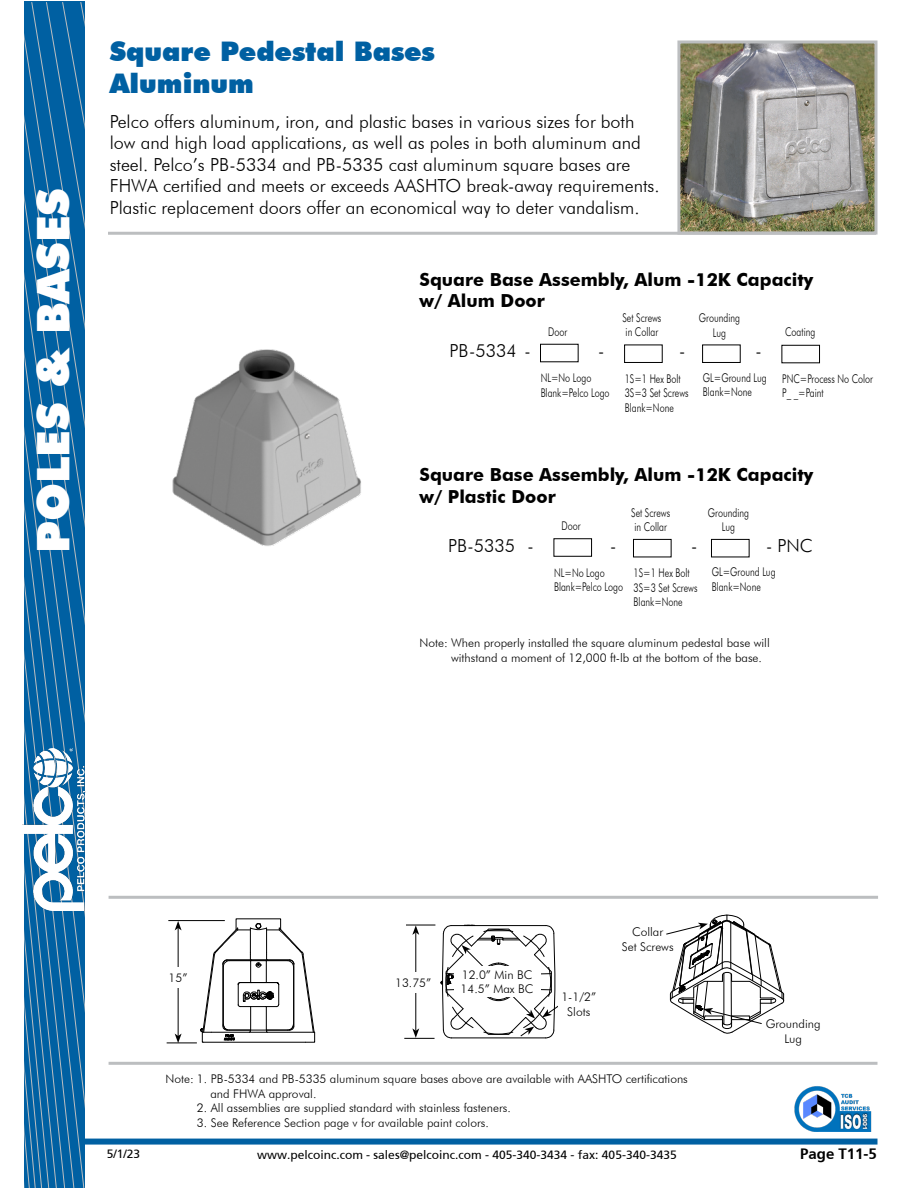
<style>
.page{position:relative;width:918px;height:1188px;background:#fff}
.page>*{position:absolute;margin:0;border:0;box-sizing:border-box;transform-origin:0 0}
.t1{font:900 45px "Futura BT";color:#fff}
.t2{font:900 27px/32.4px "Futura BT";color:#0060a2}
.t3{font:300 18px/21.6px "Futura BT";color:#000}
.t4{font:700 18px/21.6px "Futura BT";color:#000}
.t5{font:700 15px "Frutiger SAIN Bdv 1";color:#000}
.t6{font:300 12px/14.4px "Futura BT";color:#000}
.t7{font:300 12px/14.4px "Futura BT";color:#000;scale:.75 1}
.t8{font:12px "Frutiger SAIN Rmv 1 Roman";color:#000}
</style>
<div class="page">
<img style="left:681px;top:44px;width:193px;height:187px">
<div style="left:677px;top:40px;width:201px;height:195px;border:3px solid #bcbec0"></div>
<img style="left:794px;top:1086px;width:78px;height:46px">
<img style="left:172px;top:349px;width:189px;height:197px">
<svg style="left:24px;top:2px;width:61px;height:1186px;background:#1068a4"></svg>
<img style="left:23px;top:749px;width:63px;height:162px">
<div style="left:85px;top:1139px;width:793px;height:6px;background:#0060a2"></div>
<hr style="left:108px;top:232px;width:768px;height:3px;background:#bcbec0">
<hr style="left:109px;top:1062px;width:768px;height:3px;background:#bcbec0">
<hr style="left:109px;top:896px;width:769px;height:3px;background:#bcbec0">
<div style="left:624px;top:345px;width:39px;height:18px;border:1px solid #000"></div>
<div style="left:702px;top:345px;width:39px;height:18px;border:1px solid #000"></div>
<div style="left:782px;top:345px;width:38px;height:18px;border:1px solid #000"></div>
<div style="left:633px;top:539px;width:39px;height:18px;border:1px solid #000"></div>
<div style="left:711px;top:539px;width:39px;height:18px;border:1px solid #000"></div>
<div style="left:554px;top:538px;width:38px;height:19px;border:1px solid #000"></div>
<svg style="left:200px;top:918px;width:115px;height:125px"></svg>
<hr style="left:167px;top:1043px;width:30px;height:1px;background:#000">
<hr style="left:168px;top:920px;width:57px;height:1px;background:#000">
<hr style="left:178px;top:928px;width:1px;height:108px;background:#000">
<svg style="left:175px;top:1034px;width:7px;height:9px"></svg>
<svg style="left:175px;top:921px;width:7px;height:9px"></svg>
<div style="left:162px;top:967px;width:32px;height:21px;background:#fff"></div>
<svg style="left:666px;top:915px;width:118px;height:119px"></svg>
<hr style="left:404px;top:1038px;width:31px;height:1px;background:#000">
<svg style="left:406px;top:925px;width:152px;height:114px"></svg>
<h1 class="t1" style="left:26px;top:553px;width:366px;rotate:-90deg">POLES &amp; BASES</h1>
<h2 class="t2" style="left:110px;top:35px;width:327px">Square Pedestal Bases<br>Aluminum</h2>
<p class="t3" style="left:110px;top:110px;width:551px">Pelco offers aluminum, iron, and plastic bases in various sizes for both low and high load applications, as well as poles in both aluminum and steel. Pelco’s PB-5334 and PB-5335 cast aluminum square bases are FHWA certified and meets or exceeds AASHTO break-away requirements.<br>Plastic replacement doors offer an economical way to deter vandalism.</p>
<h3 class="t4" style="left:420px;top:268px;width:395px">Square Base Assembly, Alum -12K Capacity w/ Alum Door</h3>
<h3 class="t3" style="left:450px;top:340px;width:83px">PB-5334 -</h3>
<h3 class="t3" style="left:598px;top:340px;width:8px">-</h3>
<h3 class="t3" style="left:679px;top:340px;width:8px">-</h3>
<h3 class="t3" style="left:756px;top:340px;width:8px">-</h3>
<p class="t7" style="left:699px;top:311px;width:56px;text-align:center">Grounding<br>Lug</p>
<p class="t7" style="left:703px;top:370px;width:87px">GL=Ground Lug<br>Blank=None</p>
<p class="t7" style="left:622px;top:310px;width:53px">Set Screws in Collar</p>
<p class="t7" style="left:625px;top:371px;width:87px">1S=1 Hex Bolt<br>3S=3 Set Screws<br>Blank=None</p>
<p class="t7" style="left:548px;top:324px;width:27px">Door</p>
<p class="t7" style="left:541px;top:371px;width:93px">NL=No Logo<br>Blank=Pelco Logo</p>
<p class="t7" style="left:785px;top:325px;width:42px">Coating</p>
<p class="t7" style="left:782px;top:371px;width:123px">PNC=Process No Color<br>P_ _=Paint</p>
<h3 class="t4" style="left:420px;top:464px;width:395px">Square Base Assembly, Alum -12K Capacity w/ Plastic Door</h3>
<h3 class="t3" style="left:448px;top:535px;width:87px">PB-5335 -</h3>
<h3 class="t3" style="left:610px;top:535px;width:8px">-</h3>
<h3 class="t3" style="left:691px;top:535px;width:8px">-</h3>
<h3 class="t3" style="left:766px;top:535px;width:48px">- PNC</h3>
<p class="t7" style="left:708px;top:505px;width:56px;text-align:center">Grounding<br>Lug</p>
<p class="t7" style="left:712px;top:565px;width:87px">GL=Ground Lug<br>Blank=None</p>
<p class="t7" style="left:631px;top:506px;width:53px">Set Screws in Collar</p>
<p class="t7" style="left:634px;top:566px;width:87px">1S=1 Hex Bolt<br>3S=3 Set Screws<br>Blank=None</p>
<p class="t7" style="left:562px;top:519px;width:27px">Door</p>
<p class="t7" style="left:554px;top:565px;width:93px">NL=No Logo<br>Blank=Pelco Logo</p>
<p class="t6" style="left:451px;top:636px;width:320px;text-indent:-32px">Note: When properly installed the square aluminum pedestal base will withstand a moment of 12,000 ft-lb at the bottom of the base.</p>
<p class="t8" style="left:107px;top:1146px;width:35px">5/1/23</p>
<p class="t6" style="left:169px;top:971px;width:20px">15”</p>
<p class="t6" style="left:395px;top:975px;width:38px">13.75”</p>
<p class="t6" style="left:461px;top:967px;width:74px">12.0” Min BC<br>14.5” Max BC</p>
<p class="t6" style="left:561px;top:990px;width:36px;text-align:center">1-1/2”<br>Slots</p>
<p class="t6" style="left:622px;top:925px;width:53px;text-align:center">Collar<br>Set Screws</p>
<p class="t6" style="left:210px;top:1072px;width:479px;text-indent:-45px">Note: 1. PB-5334 and PB-5335 aluminum square bases above are available with AASHTO certifications and FHWA approval.</p>
<p class="t6" style="left:197px;top:1101px;width:315px">2. All assemblies are supplied standard with stainless fasteners.</p>
<p class="t6" style="left:197px;top:1115px;width:293px">3. See Reference Section page v for available paint colors.</p>
<p class="t6" style="left:766px;top:1017px;width:56px;text-align:center">Grounding<br>Lug</p>
<p class="t8" style="left:257px;top:1148px;width:421px">www.pelcoinc.com - sales@pelcoinc.com - 405-340-3434 - fax: 405-340-3435</p>
<p class="t5" style="left:800px;top:1145px;width:78px">Page T11-5</p>
</div>
